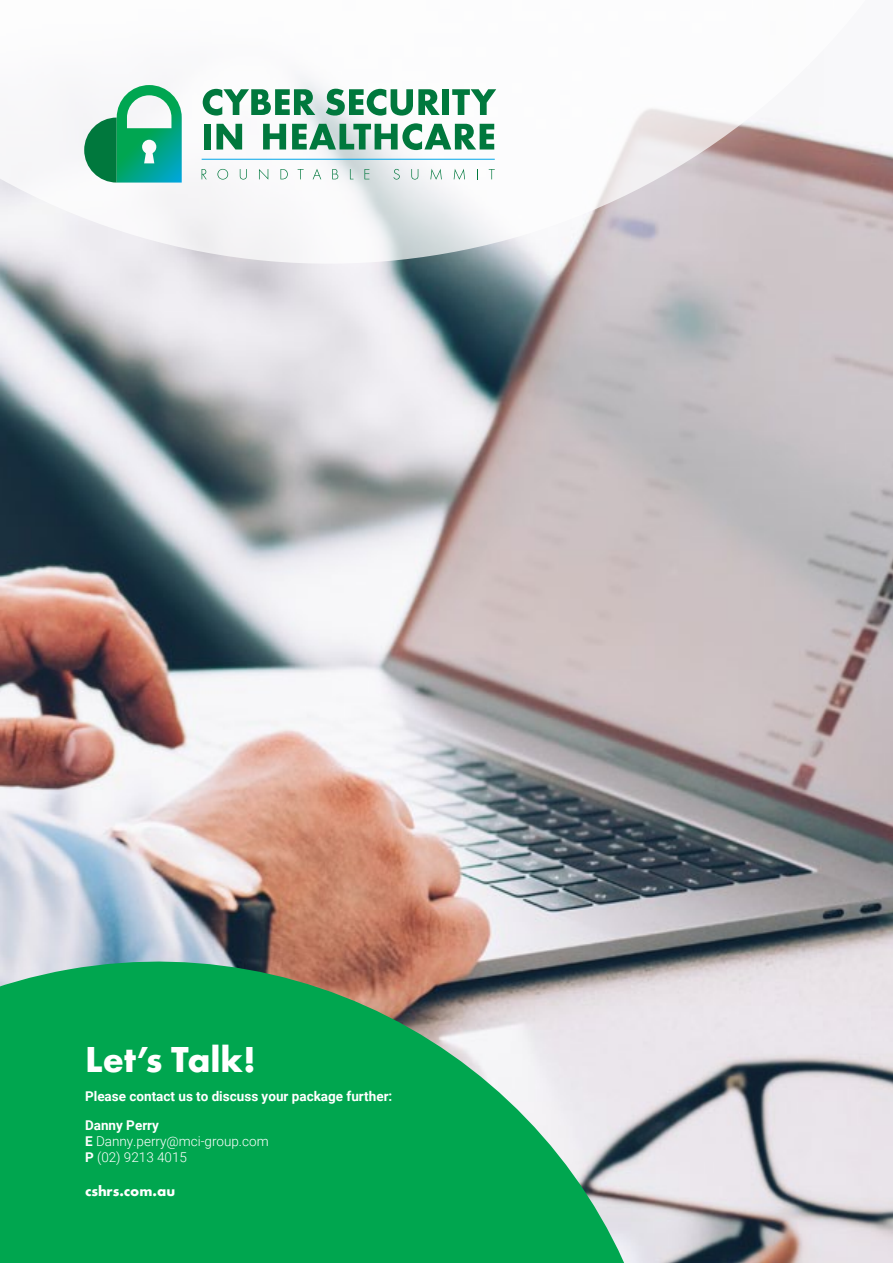
<style>
.page{position:relative;width:893px;height:1263px;background:#fff}
.page>*{position:absolute;margin:0;border:0;box-sizing:border-box;transform-origin:0 0}
.t1{font:700 37.5px "Futura PT";color:#fff}
.t2{font:700 15px "Futura PT";color:#fff}
.t3{font:700 13.5px/29px "Roboto";color:#fff}
.t4{font:300 13.5px/16.2px "Roboto";color:#fff}
.s1{font-weight:700}
</style>
<div class="page">
<img style="left:0;top:356px;width:893px;height:564px">
<svg style="left:0;top:76px;width:893px;height:280px"></svg>
<svg style="left:0;top:920px;width:893px;height:343px;background:#62af86"></svg>
<svg style="left:202px;top:169px;width:5px;height:10px"></svg>
<svg style="left:217px;top:169px;width:11px;height:11px"></svg>
<svg style="left:240px;top:169px;width:7px;height:11px"></svg>
<svg style="left:259px;top:169px;width:9px;height:11px"></svg>
<svg style="left:280px;top:169px;width:8px;height:10px"></svg>
<svg style="left:298px;top:169px;width:6px;height:10px"></svg>
<svg style="left:313px;top:169px;width:8px;height:10px"></svg>
<svg style="left:332px;top:169px;width:6px;height:10px"></svg>
<svg style="left:350px;top:169px;width:3px;height:10px"></svg>
<svg style="left:364px;top:169px;width:5px;height:10px"></svg>
<svg style="left:393px;top:169px;width:7px;height:11px"></svg>
<svg style="left:411px;top:169px;width:7px;height:11px"></svg>
<svg style="left:430px;top:169px;width:12px;height:11px"></svg>
<svg style="left:454px;top:169px;width:11px;height:11px"></svg>
<svg style="left:489px;top:169px;width:6px;height:10px"></svg>
<hr style="left:202px;top:159px;width:293px;height:1px;background:#00a6e9">
<svg style="left:203px;top:89px;width:112px;height:27px"></svg>
<svg style="left:326px;top:89px;width:114px;height:27px"></svg>
<div style="left:443px;top:89px;width:6px;height:26px;background:#00783d"></div>
<svg style="left:452px;top:89px;width:44px;height:26px"></svg>
<div style="left:204px;top:124px;width:7px;height:25px;background:#00783d"></div>
<svg style="left:216px;top:124px;width:26px;height:25px"></svg>
<svg style="left:263px;top:124px;width:23px;height:25px"></svg>
<svg style="left:292px;top:123px;width:202px;height:27px"></svg>
<svg style="left:84px;top:85px;width:98px;height:98px"></svg>
<h1 class="t1" style="left:85px;top:1035px;width:172px">Let’s Talk!</h1>
<p class="t3" style="left:85px;top:1081px;width:309px">Please contact us to discuss your package further:<br>Danny Perry</p>
<p class="t4" style="left:85px;top:1132px;width:185px"><span class="s1">E</span> Danny.perry@mci-group.com<br><span class="s1">P</span> (02) 9213 4015</p>
<p class="t2" style="left:85px;top:1181px;width:92px">cshrs.com.au</p>
</div>
